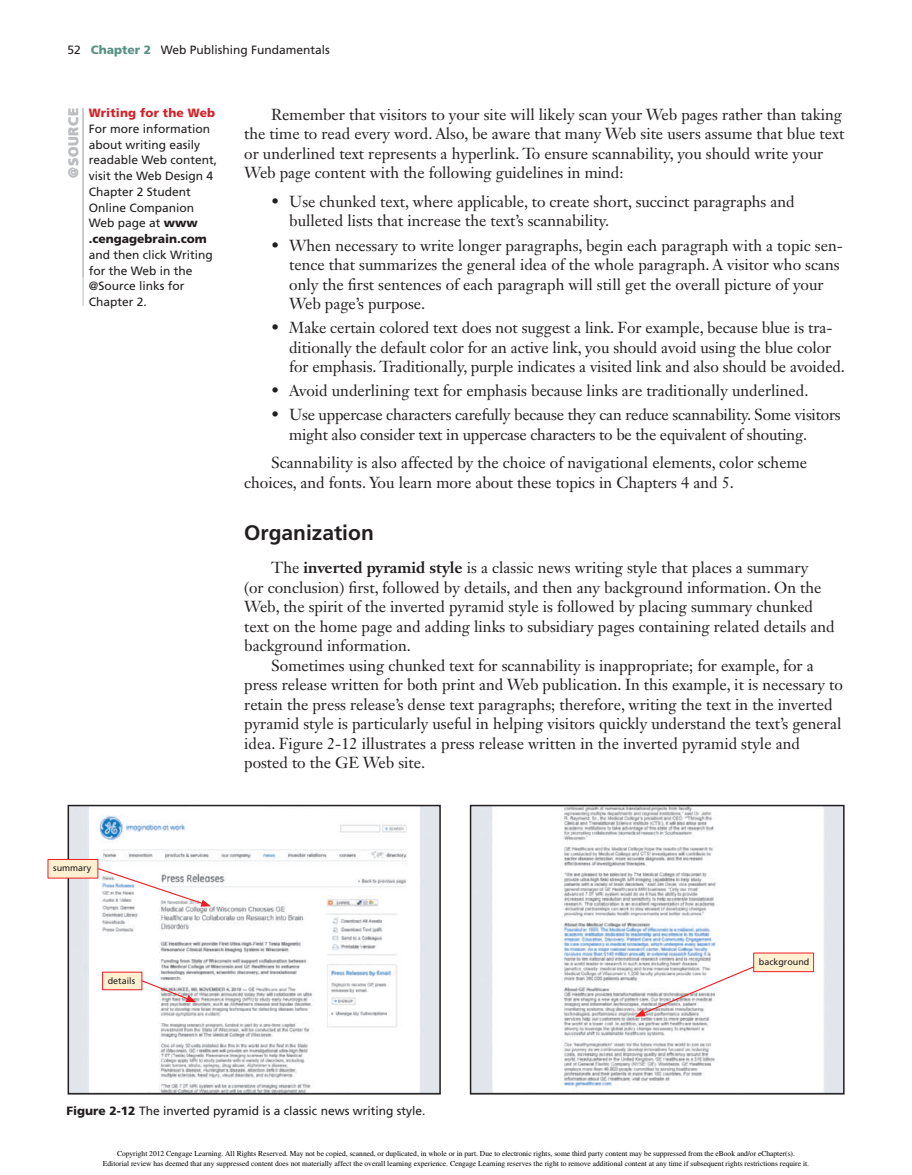
<style>
.page{position:relative;width:912px;height:1175px;background:#fff}
.page>*{position:absolute;margin:0;border:0;box-sizing:border-box;transform-origin:0 0}
.t1{font:700 21px "Frutiger LT Std";color:#231f20}
.t2{font:15.75px/19.5px "Janson Text LT Std";color:#231f20}
.t3{font:900 13.5px "Frutiger LT Std";letter-spacing:.05em;color:#bcbdc0}
.t4{font:12px/15.8px "Frutiger LT Std";color:#231f20}
.t5{font:9px "Frutiger LT Std";color:#231f20}
.t6{font:7.5px/9.8px "Times";color:#000;text-align:center}
.s1{font-weight:900;color:#569183}
.s2{font-weight:900;color:#d1232a}
.s3{font-weight:900}
.s4{font-weight:700}
</style>
<div class="page">
<img style="left:71px;top:807px;width:366px;height:284px">
<div style="left:68px;top:804px;width:372px;height:290px;border:2px solid #231f20"></div>
<img style="left:472px;top:807px;width:369px;height:284px">
<div style="left:469px;top:804px;width:375px;height:290px;border:2px solid #231f20"></div>
<svg style="left:634px;top:962px;width:127px;height:54px"></svg>
<svg style="left:95px;top:866px;width:116px;height:40px"></svg>
<svg style="left:140px;top:979px;width:56px;height:23px"></svg>
<div style="left:48px;top:859px;width:50px;height:19px;background:#fef0d0"></div>
<div style="left:48px;top:859px;width:50px;height:19px;border:1px solid #ee1d23"></div>
<div style="left:753px;top:953px;width:60px;height:18px;background:#fef0d0"></div>
<div style="left:753px;top:952px;width:60px;height:20px;border:1px solid #ee1d23"></div>
<div style="left:103px;top:972px;width:39px;height:17px;background:#fef0d0"></div>
<div style="left:102px;top:971px;width:40px;height:19px;border:1px solid #ee1d23"></div>
<hr style="left:83px;top:108px;width:1px;height:198px;background:#bcbdc0">
<p class="t4" style="left:68px;top:43px;width:264px">52 <span class="s1">Chapter 2</span> Web Publishing Fundamentals</p>
<p class="t4" style="left:89px;top:106px;width:130px"><span class="s2">Writing for the Web<br></span>For more information about writing easily readable Web content, visit the Web Design 4<br>Chapter 2 Student<br>Online Companion<br>Web page at <span class="s3">www .cengagebrain.com </span>and then click Writing for the Web in the @Source links for<br>Chapter 2.</p>
<p class="t3" style="left:68px;top:178px;width:71px;rotate:-90deg">@SOURCE</p>
<p class="t2" style="left:244px;top:106px;width:601px;text-indent:27px">Remember that visitors to your site will likely scan your Web pages rather than taking the time to read every word. Also, be aware that many Web site users assume that blue text or underlined text represents a hyperlink. To ensure scannability, you should write your Web page content with the following guidelines in mind:</p>
<p class="t2" style="left:289px;top:193px;width:507px;text-indent:-18px">• Use chunked text, where applicable, to create short, succinct paragraphs and bulleted lists that increase the text’s scannability.</p>
<p class="t2" style="left:289px;top:237px;width:555px;text-indent:-18px">• When necessary to write longer paragraphs, begin each paragraph with a topic sen&shy;tence that summarizes the general idea of the whole paragraph. A visitor who scans only the first sentences of each paragraph will still get the overall picture of your Web page’s purpose.</p>
<p class="t2" style="left:289px;top:319px;width:557px;text-indent:-18px">• Make certain colored text does not suggest a link. For example, because blue is tra&shy;ditionally the default color for an active link, you should avoid using the blue color for emphasis. Traditionally, purple indicates a visited link and also should be avoided.</p>
<p class="t2" style="left:271px;top:382px;width:538px">• Avoid underlining text for emphasis because links are traditionally underlined.</p>
<p class="t2" style="left:289px;top:406px;width:553px;text-indent:-18px">• Use uppercase characters carefully because they can reduce scannability. Some visitors might also consider text in uppercase characters to be the equivalent of shouting.</p>
<p class="t2" style="left:244px;top:454px;width:564px;text-indent:27px">Scannability is also affected by the choice of navigational elements, color scheme choices, and fonts. You learn more about these topics in Chapters 4 and 5.</p>
<p class="t1" style="left:244px;top:524px;width:131px">Organization</p>
<p class="t2" style="left:271px;top:559px;width:538px">The <span class="s4">inverted pyramid style</span> is a classic news writing style that places a summary</p>
<p class="t2" style="left:244px;top:579px;width:578px">(or conclusion) first, followed by details, and then any background information. On the</p>
<p class="t2" style="left:244px;top:598px;width:570px">Web, the spirit of the inverted pyramid style is followed by placing summary chunked</p>
<p class="t2" style="left:244px;top:618px;width:591px">text on the home page and adding links to subsidiary pages containing related details and</p>
<p class="t2" style="left:244px;top:637px;width:168px">background information.</p>
<p class="t2" style="left:271px;top:657px;width:544px">Sometimes using chunked text for scannability is inappropriate; for example, for a</p>
<p class="t2" style="left:244px;top:676px;width:600px">press release written for both print and Web publication. In this example, it is necessary to</p>
<p class="t2" style="left:244px;top:696px;width:589px">retain the press release’s dense text paragraphs; therefore, writing the text in the inverted</p>
<p class="t2" style="left:244px;top:715px;width:598px">pyramid style is particularly useful in helping visitors quickly understand the text’s general</p>
<p class="t2" style="left:244px;top:735px;width:557px">idea. Figure 2-12 illustrates a press release written in the inverted pyramid style and</p>
<p class="t2" style="left:244px;top:754px;width:182px">posted to the GE Web site.</p>
<p class="t5" style="left:53px;top:864px;width:40px">summary</p>
<p class="t5" style="left:108px;top:977px;width:29px">details</p>
<p class="t4" style="left:66px;top:1103px;width:360px"><span class="s3">Figure 2-12</span> The inverted pyramid is a classic news writing style.</p>
<p class="t5" style="left:758px;top:958px;width:52px">background</p>
<p class="t6" style="left:103px;top:1148px;width:707px">Copyright 2012 Cengage Learning. All Rights Reserved. May not be copied, scanned, or duplicated, in whole or in part. Due to electronic rights, some third party content may be suppressed from the eBook and/or eChapter(s).<br>Editorial review has deemed that any suppressed content does not materially affect the overall learning experience. Cengage Learning reserves the right to remove additional content at any time if subsequent rights restrictions require it.</p>
</div>
